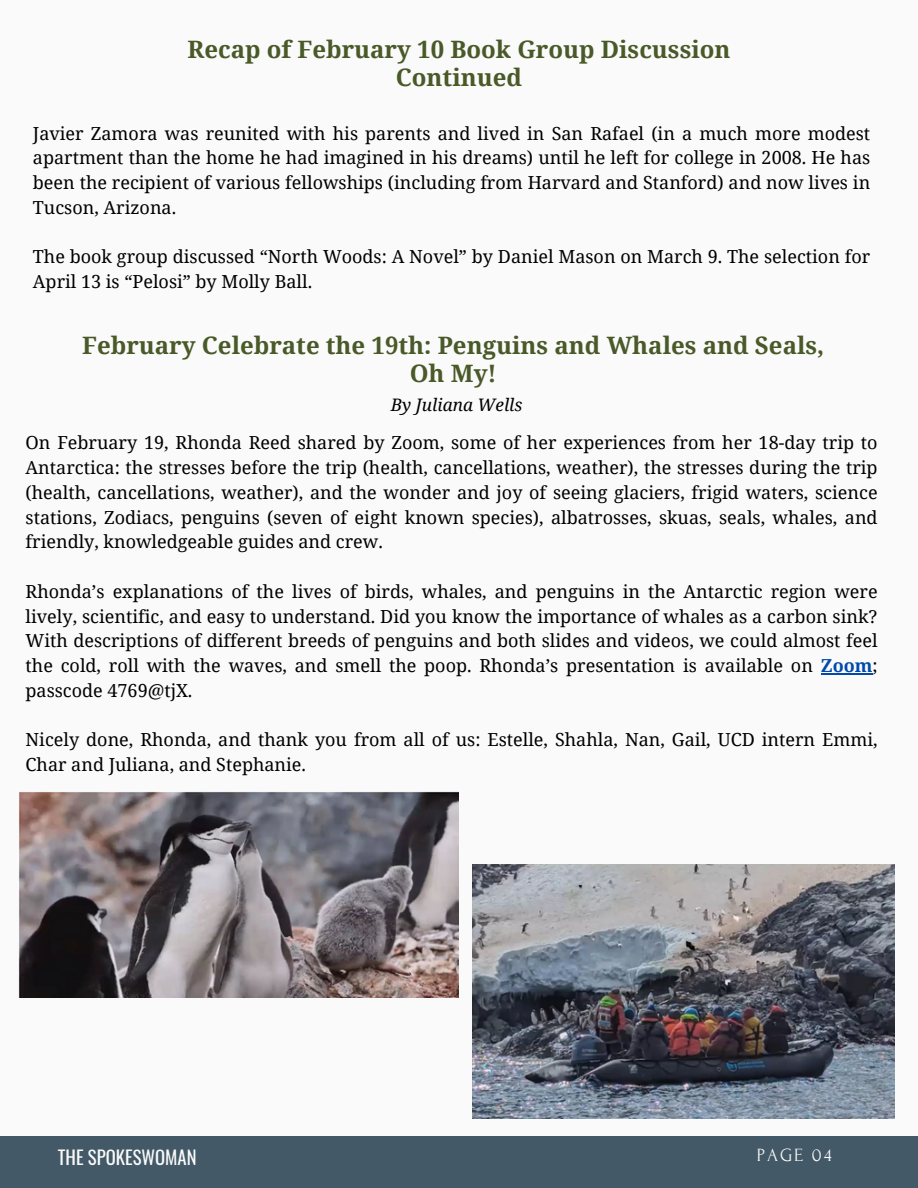
<style>
.page{position:relative;width:918px;height:1188px;background:#fafafa}
.page>*{position:absolute;margin:0;border:0;box-sizing:border-box;transform-origin:0 0}
.t1{font:700 24px/28.2px "Noto Serif";color:#495928;text-align:center}
.t2{font:18.75px "Oswald";color:#fafafa}
.t3{font:18.6px "Forum";letter-spacing:.1em;color:#fafafa}
.t4{font:18px/24.8px "Noto Serif";color:#000;text-align:justify}
.t5{font:italic 17.25px "Noto Serif";color:#000}
.s1{font-weight:700;color:#004aad}
</style>
<div class="page">
<div style="left:0;top:1137px;width:918px;height:51px;background:#435967"></div>
<hr style="left:821px;top:673px;width:52px;height:1px;background:#004aad">
<img style="left:472px;top:865px;width:422px;height:254px">
<img style="left:19px;top:792px;width:440px;height:206px">
<h1 class="t1" style="left:187px;top:35px;width:545px">Recap of February 10 Book Group Discussion<br>Continued</h1>
<p class="t4" style="left:33px;top:120px;width:839px">Javier Zamora was reunited with his parents and lived in San Rafael (in a much more modest apartment than the home he had imagined in his dreams) until he left for college in 2008. He has been the recipient of various fellowships (including from Harvard and Stanford) and now lives in Tucson, Arizona.</p>
<p class="t4" style="left:33px;top:244px;width:839px">The book group discussed “North Woods: A Novel” by Daniel Mason on March 9. The selection for<br>April 13 is “Pelosi” by Molly Ball.</p>
<h1 class="t1" style="left:82px;top:330px;width:744px">February Celebrate the 19th: Penguins and Whales and Seals,<br>Oh My!</h1>
<p class="t5" style="left:391px;top:392px;width:133px">By Juliana Wells</p>
<p class="t4" style="left:26px;top:430px;width:854px">On February 19, Rhonda Reed shared by Zoom, some of her experiences from her 18-day trip to Antarctica: the stresses before the trip (health, cancellations, weather), the stresses during the trip (health, cancellations, weather), and the wonder and joy of seeing glaciers, frigid waters, science stations, Zodiacs, penguins (seven of eight known species), albatrosses, skuas, seals, whales, and friendly, knowledgeable guides and crew.</p>
<p class="t4" style="left:26px;top:579px;width:854px">Rhonda’s explanations of the lives of birds, whales, and penguins in the Antarctic region were lively, scientific, and easy to understand. Did you know the importance of whales as a carbon sink?<br>With descriptions of different breeds of penguins and both slides and videos, we could almost feel the cold, roll with the waves, and smell the poop. Rhonda’s presentation is available on <span class="s1">Zoom</span>; passcode 4769@tjX.</p>
<p class="t4" style="left:26px;top:727px;width:854px">Nicely done, Rhonda, and thank you from all of us: Estelle, Shahla, Nan, Gail, UCD intern Emmi,<br>Char and Juliana, and Stephanie.</p>
<p class="t2" style="left:58px;top:1143px;width:140px">THE SPOKESWOMAN</p>
<p class="t3" style="left:757px;top:1145px;width:76px">PAGE 04</p>
</div>
